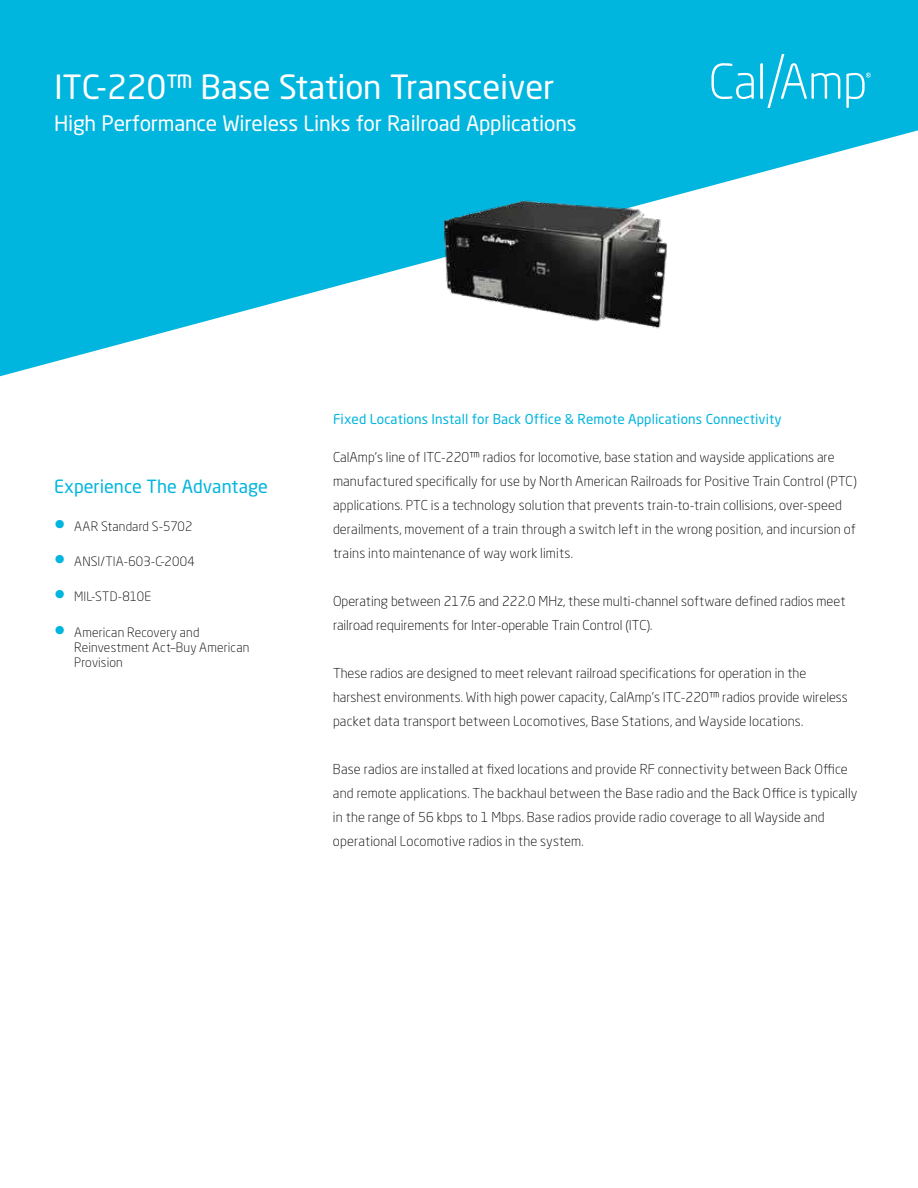
<style>
.page{position:relative;width:918px;height:1188px;background:#fff}
.page>*{position:absolute;margin:0;border:0;box-sizing:border-box;transform-origin:0 0}
.t1{font:33px "Neo Sans Std";letter-spacing:-.005em;color:#fff}
.t2{font:21px "Neo Sans Std";letter-spacing:-.01em;color:#fff}
.t3{font:18px "Neo Sans Std";color:#00b5de}
.t4{font:300 13.5px/24px "Neo Sans Std";letter-spacing:.005em;color:#000}
.t5{font:13.5px "Neo Sans Std";letter-spacing:.01em;color:#00b5de}
.t6{font:300 12.75px/15px "Neo Sans Std";letter-spacing:.01em;color:#000}
.s1{font-size:27px;color:#00b5de}
</style>
<div class="page">
<svg style="left:0;top:0;width:918px;height:376px;fill:#00b5de"></svg>
<img style="left:363px;top:150px;width:413px;height:226px">
<svg style="left:711px;top:63px;width:43px;height:36px"></svg>
<hr style="left:760px;top:63px;width:3px;height:36px;background:#fff">
<svg style="left:767px;top:54px;width:73px;height:54px"></svg>
<svg style="left:846px;top:73px;width:25px;height:35px"></svg>
<h1 class="t1" style="left:54px;top:74px;width:502px">ITC-220™ Base Station Transceiver</h1>
<h2 class="t2" style="left:54px;top:115px;width:524px">High Performance Wireless Links for Railroad Applications</h2>
<h3 class="t3" style="left:54px;top:480px;width:215px">Experience The Advantage</h3>
<p class="t6" style="left:54px;top:520px;width:140px"><span class="s1">•</span> AAR Standard S-5702</p>
<p class="t6" style="left:54px;top:555px;width:142px"><span class="s1">•</span> ANSI/TIA-603-C-2004</p>
<p class="t6" style="left:54px;top:590px;width:99px"><span class="s1">•</span> MIL-STD-810E</p>
<p class="t6" style="left:74px;top:626px;width:177px;text-indent:-20px"><span class="s1">•</span> American Recovery and<br>Reinvestment Act–Buy American<br>Provision</p>
<p class="t5" style="left:333px;top:414px;width:450px">Fixed Locations Install for Back Office &amp; Remote Applications Connectivity</p>
<p class="t4" style="left:333px;top:446px;width:525px">CalAmp’s line of ITC-220™ radios for locomotive, base station and wayside applications are manufactured specifically for use by North American Railroads for Positive Train Control (PTC) applications. PTC is a technology solution that prevents train-to-train collisions, over-speed derailments, movement of a train through a switch left in the wrong position, and incursion of trains into maintenance of way work limits.</p>
<p class="t4" style="left:333px;top:590px;width:514px">Operating between 217.6 and 222.0 MHz, these multi-channel software defined radios meet railroad requirements for Inter-operable Train Control (ITC).</p>
<p class="t4" style="left:333px;top:662px;width:516px">These radios are designed to meet relevant railroad specifications for operation in the harshest environments. With high power capacity, CalAmp’s ITC-220™ radios provide wireless packet data transport between Locomotives, Base Stations, and Wayside locations.</p>
<p class="t4" style="left:333px;top:758px;width:526px">Base radios are installed at fixed locations and provide RF connectivity between Back Office and remote applications. The backhaul between the Base radio and the Back Office is typically in the range of 56 kbps to 1 Mbps. Base radios provide radio coverage to all Wayside and operational Locomotive radios in the system.</p>
</div>
